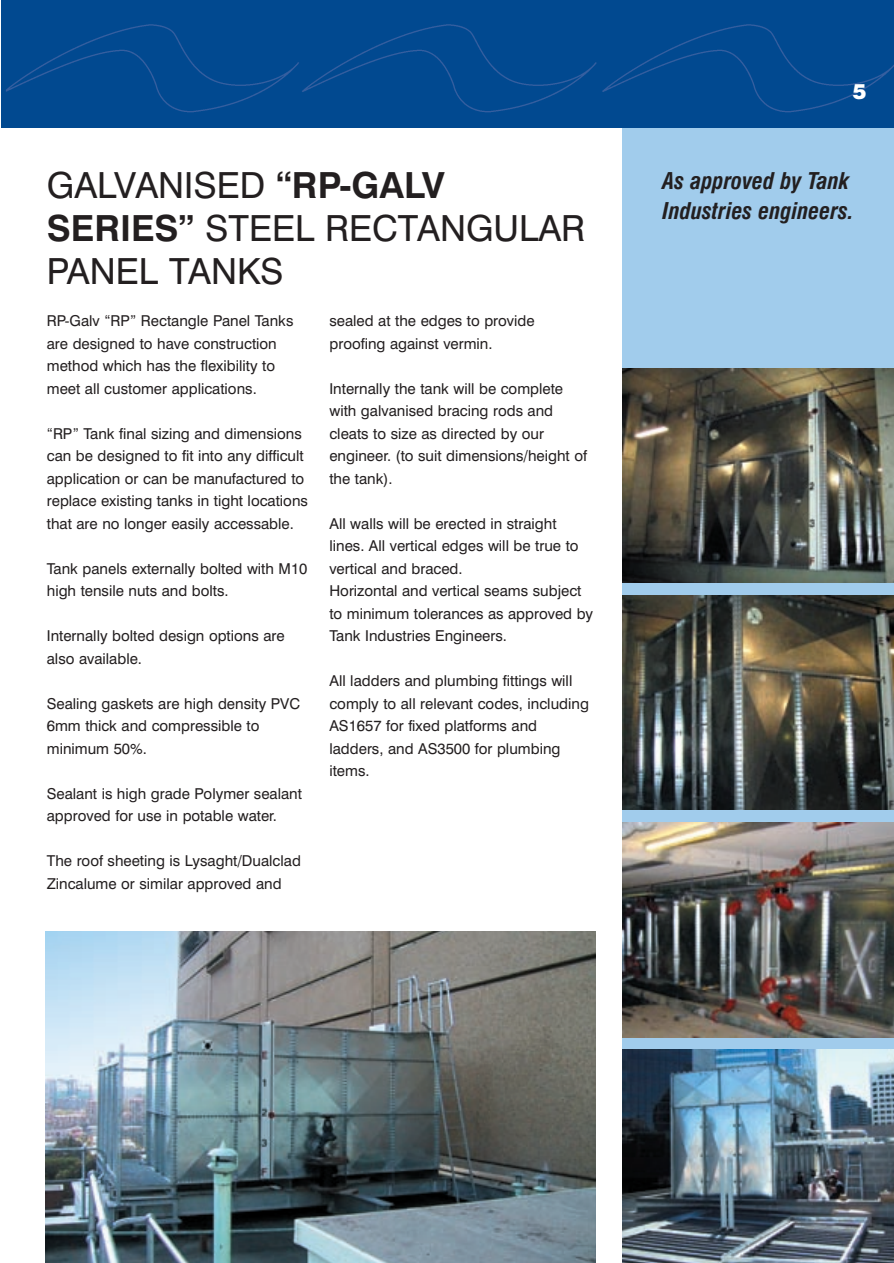
<style>
.page{position:relative;width:894px;height:1263px;background:#fff}
.page>*{position:absolute;margin:0;border:0;box-sizing:border-box;transform-origin:0 0}
.t1{font:36px/43.2px "Swiss 721 BT";color:#231f20}
.t2{font:italic 700 condensed 22.5px/30px "Swiss 721 BT";color:#231f20}
.t3{font:900 21px "Helvetica";color:#fff}
.t4{font:15px/22.5px "Swiss 721 BT";color:#231f20}
.s1{font-weight:700}
</style>
<div class="page">
<img style="left:1px;top:0;width:892px;height:1263px">
<h1 class="t1" style="left:47px;top:167px;width:540px">GALVANISED <span class="s1">“RP-GALV<br>SERIES”</span> STEEL RECTANGULAR<br>PANEL TANKS</h1>
<p class="t4" style="left:47px;top:311px;width:248px">RP-Galv “RP” Rectangle Panel Tanks are designed to have construction method which has the flexibility to meet all customer applications.</p>
<p class="t4" style="left:47px;top:423px;width:263px">“RP” Tank final sizing and dimensions can be designed to fit into any difficult application or can be manufactured to replace existing tanks in tight locations that are no longer easily accessable.</p>
<p class="t4" style="left:47px;top:558px;width:262px">Tank panels externally bolted with M10 high tensile nuts and bolts.</p>
<p class="t4" style="left:47px;top:626px;width:239px">Internally bolted design options are also available.</p>
<p class="t4" style="left:47px;top:693px;width:255px">Sealing gaskets are high density PVC<br>6mm thick and compressible to minimum 50%.</p>
<p class="t4" style="left:47px;top:783px;width:257px">Sealant is high grade Polymer sealant approved for use in potable water.</p>
<p class="t4" style="left:47px;top:851px;width:255px">The roof sheeting is Lysaght/Dualclad<br>Zincalume or similar approved and</p>
<p class="t4" style="left:329px;top:311px;width:207px">sealed at the edges to provide proofing against vermin.</p>
<p class="t4" style="left:329px;top:378px;width:259px">Internally the tank will be complete with galvanised bracing rods and cleats to size as directed by our engineer. (to suit dimensions/height of the tank).</p>
<p class="t4" style="left:329px;top:513px;width:265px">All walls will be erected in straight lines. All vertical edges will be true to vertical and braced.<br>Horizontal and vertical seams subject to minimum tolerances as approved by Tank Industries Engineers.</p>
<p class="t4" style="left:329px;top:671px;width:261px">All ladders and plumbing fittings will comply to all relevant codes, including<br>AS1657 for fixed platforms and ladders, and AS3500 for plumbing items.</p>
<h3 class="t3" style="left:852px;top:84px;width:16px">5</h3>
<h2 class="t2" style="left:662px;top:168px;width:193px">As approved by Tank<br>Industries engineers.</h2>
</div>
